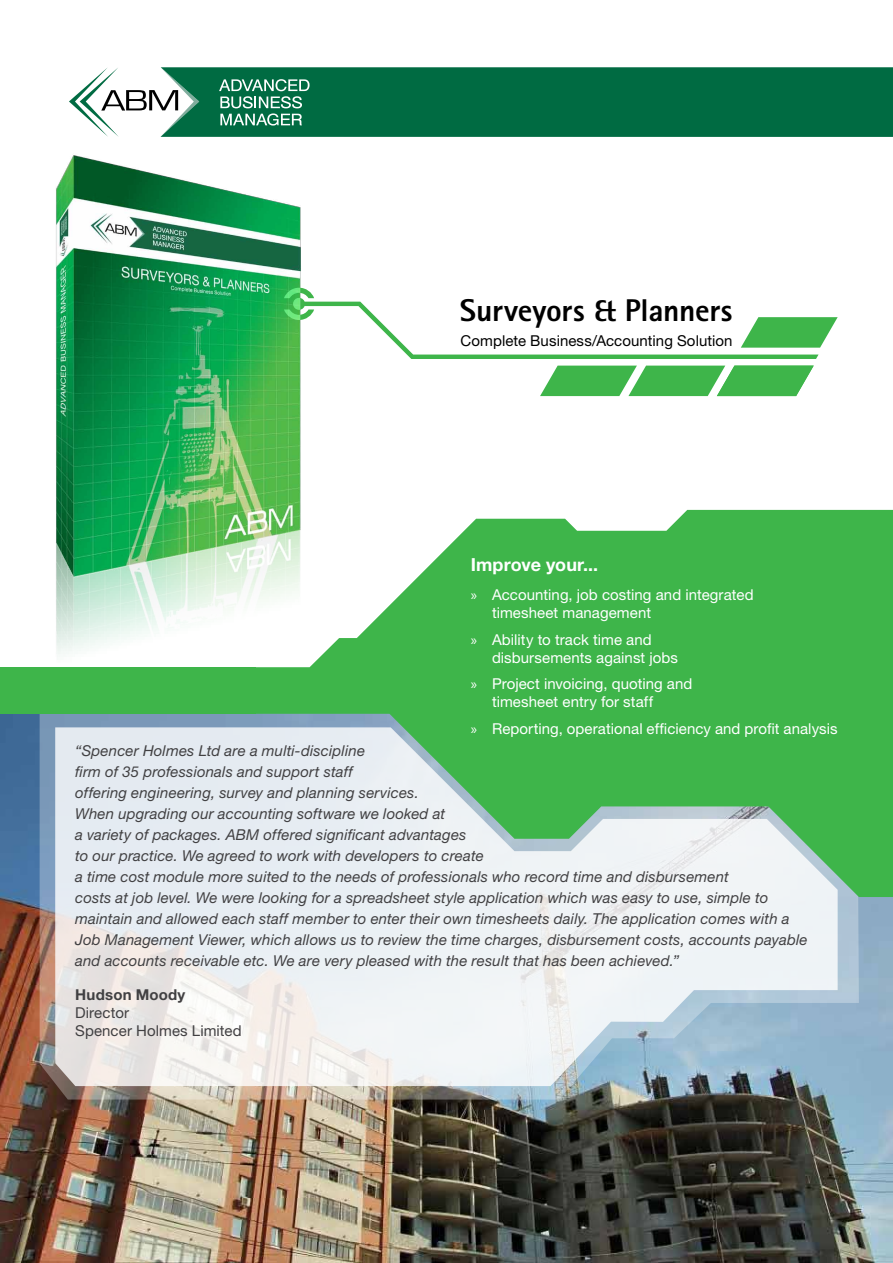
<style>
.page{position:relative;width:893px;height:1263px;background:#fff}
.page>*{position:absolute;margin:0;border:0;box-sizing:border-box;transform-origin:0 0}
.t1{font:800 31.5px "AT Rotis Sans Serif";letter-spacing:-.01em;color:#000}
.t2{font:700 18px "Helvetica Neue LT Pro";letter-spacing:.005em;color:#fff}
.t3{font:italic 15px/21px "Helvetica Neue LT Pro";letter-spacing:.01em;color:#414042}
.t4{font:15px/18px "Helvetica Neue LT Pro";letter-spacing:.005em;color:#fff}
.t5{font:15px "Helvetica Neue LT Pro";letter-spacing:.005em;color:#000}
.t6{font:15px/18px "Helvetica Neue LT Pro";letter-spacing:.005em;color:#414042}
.t7{font:700 15px "Helvetica Neue LT Pro";letter-spacing:.015em;color:#414042}
.s1{font-family:"Myriad Pro"}
</style>
<div class="page">
<img style="left:56px;top:155px;width:245px;height:499px">
<img style="left:0;top:714px;width:893px;height:549px">
<div style="left:199px;top:67px;width:694px;height:70px;background:#006b42"></div>
<svg style="left:69px;top:67px;width:130px;height:70px"></svg>
<svg style="left:219px;top:79px;width:91px;height:47px;background:#469476"></svg>
<svg style="left:540px;top:366px;width:274px;height:30px;background:#57be61"></svg>
<svg style="left:284px;top:288px;width:554px;height:71px"></svg>
<img style="left:40px;top:714px;width:819px;height:385px">
<svg style="left:55px;top:727px;width:783px;height:359px;fill:#ebeef3"></svg>
<svg style="left:246px;top:510px;width:647px;height:387px;fill:#3eb54a"></svg>
<div style="left:0;top:667px;width:255px;height:47px;background:#3eb54a"></div>
<h1 class="t1" style="left:460px;top:291px;width:274px">Surveyors &amp; Planners</h1>
<p class="t5" style="left:461px;top:332px;width:273px">Complete Business/Accounting Solution</p>
<p class="t2" style="left:471px;top:553px;width:129px">Improve your...</p>
<p class="t4" style="left:492px;top:586px;width:263px;text-indent:-21px"><span class="s1">»</span> Accounting, job costing and integrated timesheet management</p>
<p class="t4" style="left:492px;top:630px;width:188px;text-indent:-21px"><span class="s1">»</span> Ability to track time and disbursements against jobs</p>
<p class="t4" style="left:492px;top:675px;width:202px;text-indent:-21px"><span class="s1">»</span> Project invoicing, quoting and timesheet entry for staff</p>
<p class="t4" style="left:471px;top:719px;width:368px"><span class="s1">»</span> Reporting, operational efficiency and profit analysis</p>
<p class="t3" style="left:75px;top:740px;width:734px">“Spencer Holmes Ltd are a multi-discipline<br>firm of 35 professionals and support staff<br>offering engineering, survey and planning services.<br>When upgrading our accounting software we looked at<br>a variety of packages. ABM offered significant advantages<br>to our practice. We agreed to work with developers to create<br>a time cost module more suited to the needs of professionals who record time and disbursement<br>costs at job level. We were looking for a spreadsheet style application which was easy to use, simple to maintain and allowed each staff member to enter their own timesheets daily. The application comes with a Job Management Viewer, which allows us to review the time charges, disbursement costs, accounts payable and accounts receivable etc. We are very pleased with the result that has been achieved.”</p>
<p class="t7" style="left:75px;top:985px;width:112px">Hudson Moody</p>
<p class="t6" style="left:75px;top:1003px;width:168px">Director<br>Spencer Holmes Limited</p>
</div>
